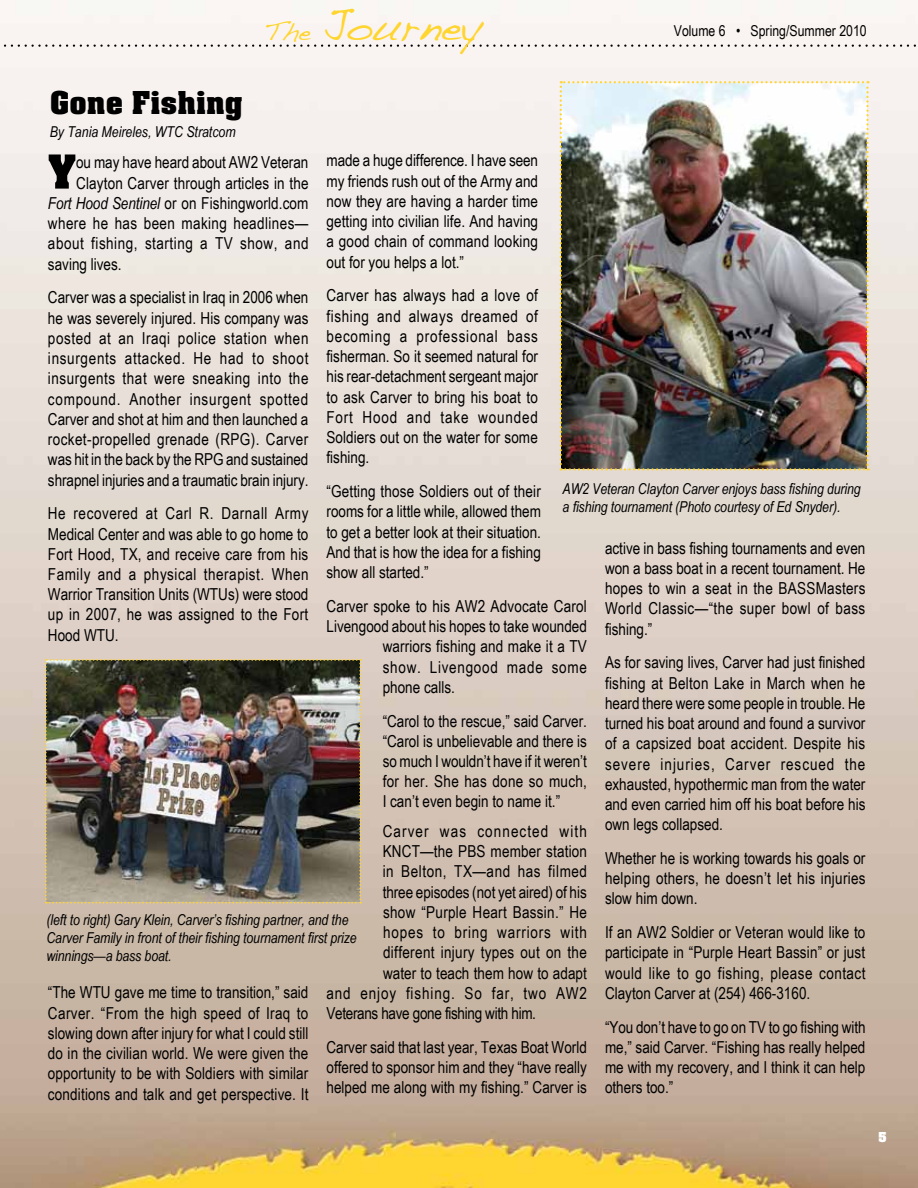
<style>
.page{position:relative;width:918px;height:1188px;background:#fff}
.page>*{position:absolute;margin:0;border:0;box-sizing:border-box;transform-origin:0 0}
.t1{font:51.15px "Aachen Bold Plain";color:#000}
.t2{font:42px "Handwriting Dakota";color:#ffd530}
.t3{font:34.5px "Aachen Bold Plain";color:#000}
.t4{font:16.5px/20.2px "Arial Narrow";letter-spacing:.005em;color:#000;text-align:justify}
.t5{font:16.5px "Arial Narrow";letter-spacing:.05em;color:#000}
.t6{font:16.5px "Arial Narrow";letter-spacing:.03em;color:#000}
.t7{font:16.5px "Arial Narrow";letter-spacing:-.02em;color:#000}
.t8{font:16.5px "Arial Narrow";letter-spacing:.025em;color:#000}
.t9{font:16.5px "Arial Narrow";letter-spacing:.035em;color:#000}
.t10{font:16.5px "Arial Narrow";letter-spacing:.045em;color:#000}
.t11{font:16.5px "Arial Narrow";letter-spacing:.065em;color:#000}
.t12{font:italic 15px/18px "Arial Narrow";letter-spacing:-.005em;color:#000}
.t13{font:15px "Arial Narrow";color:#000}
.t14{font:15px "Aachen Bold Plain";color:#fff}
.s1{font-size:25.5px}
.s2{font-style:italic}
</style>
<div class="page">
<img style="left:0;top:0;width:918px;height:1188px">
<img style="left:45px;top:659px;width:316px;height:245px">
<img style="left:560px;top:81px;width:309px;height:390px">
<svg style="left:0;top:45px;width:918px;height:2px"></svg>
<h2 class="t2" style="left:264px;top:1px;width:219px"><span class="s1">The</span> Journey</h2>
<p class="t13" style="left:674px;top:22px;width:195px">Volume 6 • Spring/Summer 2010</p>
<h3 class="t3" style="left:50px;top:82px;width:195px">Gone Fishing</h3>
<p class="t12" style="left:50px;top:122px;width:187px">By Tania Meireles, WTC Stratcom</p>
<h1 class="t1" style="left:48px;top:141px;width:30px">Y</h1>
<p class="t4" style="left:76px;top:152px;width:234px">ou may have heard about AW2 Veteran</p>
<p class="t4" style="left:327px;top:150px;width:213px">made a huge difference. I have seen my friends rush out of the Army and now they are having a harder time getting into civilian life. And having a good chain of command looking out for you helps a lot.”</p>
<p class="t4" style="left:327px;top:285px;width:213px">Carver has always had a love of fishing and always dreamed of becoming a professional bass fisherman. So it seemed natural for his rear-detachment sergeant major to ask Carver to bring his boat to Fort Hood and take wounded Soldiers out on the water for some fishing.</p>
<p class="t4" style="left:327px;top:481px;width:216px">“Getting those Soldiers out of their rooms for a little while, allowed them to get a better look at their situation.<br>And that is how the idea for a fishing show all started.”</p>
<p class="t4" style="left:327px;top:596px;width:262px">Carver spoke to his AW2 Advocate Carol</p>
<p class="t4" style="left:327px;top:616px;width:262px">Livengood about his hopes to take wounded</p>
<p class="t4" style="left:383px;top:636px;width:206px">warriors fishing and make it a TV</p>
<p class="t10" style="left:383px;top:657px;width:206px">show. Livengood made some</p>
<p class="t4" style="left:383px;top:677px;width:74px">phone calls.</p>
<p class="t4" style="left:383px;top:711px;width:206px">“Carol to the rescue,” said Carver. “Carol is unbelievable and there is so much I wouldn’t have if it weren’t for her. She has done so much, I can’t even begin to name it.”</p>
<p class="t11" style="left:383px;top:822px;width:206px">Carver was connected with</p>
<p class="t4" style="left:383px;top:841px;width:206px">KNCT—the PBS member station</p>
<p class="t9" style="left:383px;top:862px;width:206px">in Belton, TX—and has filmed</p>
<p class="t4" style="left:383px;top:882px;width:206px">three episodes (not yet aired) of his</p>
<p class="t4" style="left:383px;top:902px;width:205px">show “Purple Heart Bassin.” He</p>
<p class="t5" style="left:383px;top:923px;width:205px">hopes to bring warriors with</p>
<p class="t4" style="left:383px;top:942px;width:205px">different injury types out on the</p>
<p class="t4" style="left:383px;top:963px;width:205px">water to teach them how to adapt</p>
<p class="t5" style="left:327px;top:984px;width:262px">and enjoy fishing. So far, two AW2</p>
<p class="t7" style="left:327px;top:1004px;width:211px">Veterans have gone fishing with him.</p>
<p class="t4" style="left:327px;top:1037px;width:262px">Carver said that last year, Texas Boat World offered to sponsor him and they “have really helped me along with my fishing.” Carver is</p>
<p class="t4" style="left:76px;top:173px;width:234px">Clayton Carver through articles in the</p>
<p class="t4" style="left:48px;top:193px;width:262px"><span class="s2">Fort Hood Sentinel</span> or on Fishingworld.com</p>
<p class="t8" style="left:48px;top:214px;width:262px">where he has been making headlines—</p>
<p class="t6" style="left:48px;top:234px;width:262px">about fishing, starting a TV show, and</p>
<p class="t4" style="left:48px;top:254px;width:75px">saving lives.</p>
<p class="t4" style="left:48px;top:287px;width:262px">Carver was a specialist in Iraq in 2006 when he was severely injured. His company was posted at an Iraqi police station when insurgents attacked. He had to shoot insurgents that were sneaking into the compound. Another insurgent spotted Carver and shot at him and then launched a rocket-propelled grenade (RPG). Carver was hit in the back by the RPG and sustained shrapnel injuries and a traumatic brain injury.</p>
<p class="t4" style="left:48px;top:503px;width:262px">He recovered at Carl R. Darnall Army Medical Center and was able to go home to Fort Hood, TX, and receive care from his Family and a physical therapist. When Warrior Transition Units (WTUs) were stood up in 2007, he was assigned to the Fort Hood WTU.</p>
<p class="t12" style="left:563px;top:480px;width:300px">AW2 Veteran Clayton Carver enjoys bass fishing during a fishing tournament (Photo courtesy of Ed Snyder).</p>
<p class="t4" style="left:605px;top:538px;width:262px">active in bass fishing tournaments and even won a bass boat in a recent tournament. He hopes to win a seat in the BASSMasters World Classic—“the super bowl of bass fishing.”</p>
<p class="t4" style="left:605px;top:652px;width:262px">As for saving lives, Carver had just finished fishing at Belton Lake in March when he heard there were some people in trouble. He turned his boat around and found a survivor of a capsized boat accident. Despite his severe injuries, Carver rescued the exhausted, hypothermic man from the water and even carried him off his boat before his own legs collapsed.</p>
<p class="t4" style="left:605px;top:848px;width:262px">Whether he is working towards his goals or helping others, he doesn’t let his injuries slow him down.</p>
<p class="t4" style="left:605px;top:922px;width:262px">If an AW2 Soldier or Veteran would like to participate in “Purple Heart Bassin” or just would like to go fishing, please contact Clayton Carver at (254) 466-3160.</p>
<p class="t4" style="left:605px;top:1017px;width:262px">“You don’t have to go on TV to go fishing with me,” said Carver. “Fishing has really helped me with my recovery, and I think it can help others too.”</p>
<p class="t12" style="left:47px;top:911px;width:312px">(left to right) Gary Klein, Carver’s fishing partner, and the<br>Carver Family in front of their fishing tournament first prize winnings—a bass boat.</p>
<p class="t4" style="left:48px;top:982px;width:262px">“The WTU gave me time to transition,” said Carver. “From the high speed of Iraq to slowing down after injury for what I could still do in the civilian world. We were given the opportunity to be with Soldiers with similar conditions and talk and get perspective. It</p>
<p class="t14" style="left:878px;top:1128px;width:10px">5</p>
</div>
